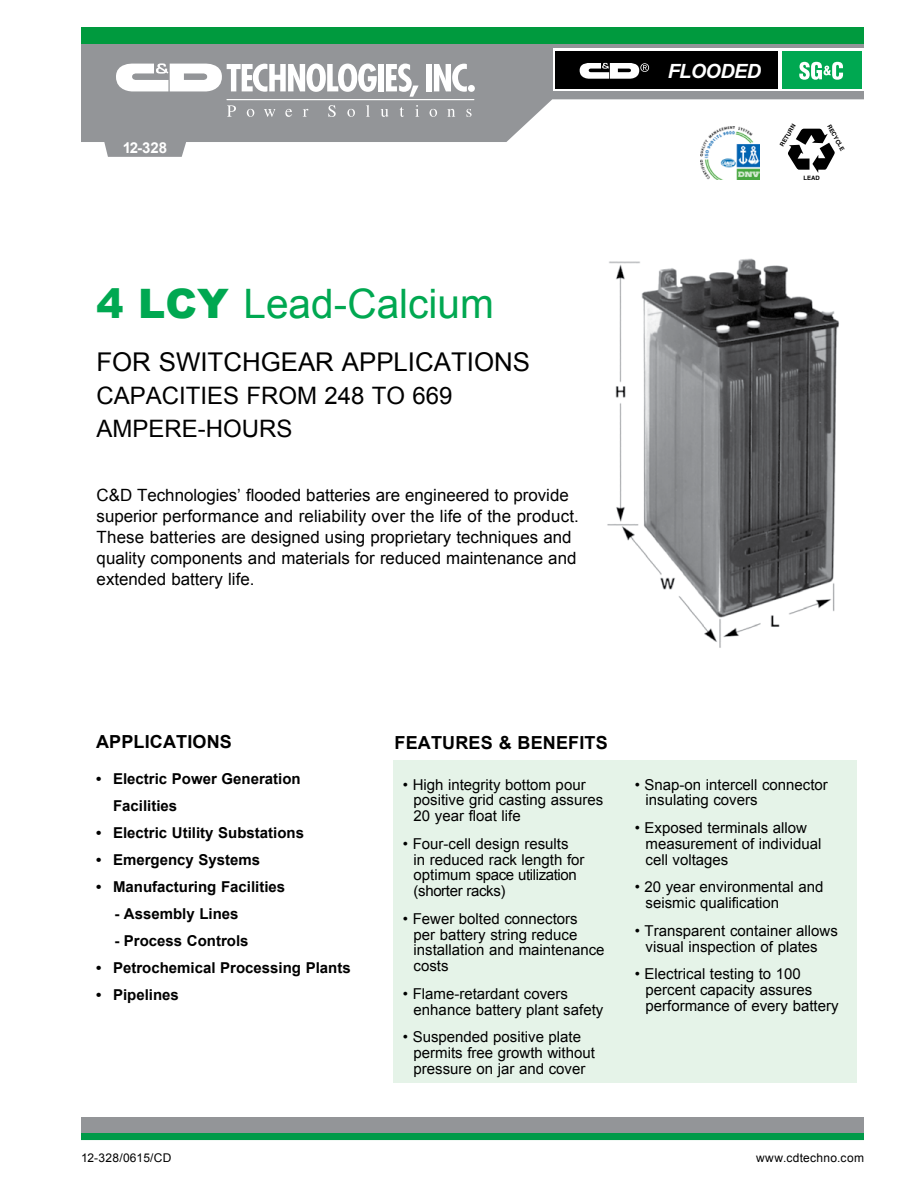
<style>
.page{position:relative;width:918px;height:1188px;background:#fff}
.page>*{position:absolute;margin:0;border:0;box-sizing:border-box;transform-origin:0 0}
.Head{font:40.65px "Arial";color:#00a851}
.Subhead{font:25.8px "Arial";color:#000}
.Subhead-2{font:24px/33.3px "Arial";color:#000}
.t1{font:italic 700 19.65px "Arial";letter-spacing:-.025em;color:#fff}
.t2{font:700 18px "Arial";letter-spacing:.01em;color:#000}
.t3{font:16.95px/21.1px "Arial";color:#000}
.Bullets{font:15px/15.8px "Arial";color:#000}
.t4{font:700 15px/27px "Arial";color:#000}
.t5{font:700 15px "Arial";color:#fff}
.t6{font:12px "Arial";letter-spacing:.02em;color:#000}
.t7{font:700 6px "Helvetica";color:#000}
.s1{font-weight:900}
</style>
<div class="page">
<div style="left:81px;top:1133px;width:783px;height:7px;background:#019a49"></div>
<div style="left:81px;top:1117px;width:783px;height:16px;background:#939598"></div>
<svg style="left:81px;top:44px;width:783px;height:98px;fill:#939598"></svg>
<svg style="left:102px;top:133px;width:87px;height:24px;background:#9a9c9f"></svg>
<div style="left:81px;top:27px;width:783px;height:17px;background:#009a3e"></div>
<svg style="left:227px;top:105px;width:9px;height:12px"></svg>
<svg style="left:247px;top:109px;width:7px;height:8px"></svg>
<svg style="left:264px;top:109px;width:11px;height:8px"></svg>
<svg style="left:285px;top:109px;width:7px;height:8px"></svg>
<svg style="left:303px;top:109px;width:5px;height:8px"></svg>
<svg style="left:328px;top:105px;width:8px;height:12px"></svg>
<svg style="left:347px;top:109px;width:8px;height:8px"></svg>
<svg style="left:366px;top:105px;width:4px;height:12px"></svg>
<svg style="left:381px;top:109px;width:8px;height:8px"></svg>
<svg style="left:400px;top:107px;width:4px;height:10px"></svg>
<svg style="left:415px;top:105px;width:4px;height:12px"></svg>
<svg style="left:430px;top:109px;width:7px;height:8px"></svg>
<svg style="left:447px;top:109px;width:8px;height:8px"></svg>
<svg style="left:466px;top:109px;width:6px;height:8px"></svg>
<div style="left:378px;top:64px;width:6px;height:27px;background:#fff"></div>
<svg style="left:386px;top:64px;width:33px;height:33px"></svg>
<div style="left:426px;top:64px;width:6px;height:27px;background:#fff"></div>
<svg style="left:434px;top:64px;width:33px;height:28px"></svg>
<div style="left:468px;top:85px;width:7px;height:7px;background:#fff;border-radius:50%"></div>
<svg style="left:116px;top:63px;width:261px;height:29px"></svg>
<hr style="left:227px;top:99px;width:247px;height:1px;background:#fff">
<div style="left:393px;top:760px;width:463px;height:323px;background:#e5f3e8"></div>
<svg style="left:787px;top:129px;width:48px;height:44px"></svg>
<img style="left:607px;top:258px;width:232px;height:390px">
<img style="left:700px;top:126px;width:59px;height:53px">
<svg style="left:553px;top:49px;width:311px;height:42px"></svg>
<div style="left:556px;top:52px;width:222px;height:37px;background:#000"></div>
<svg style="left:580px;top:63px;width:69px;height:16px"></svg>
<div style="left:782px;top:51px;width:80px;height:38px;background:#00a851"></div>
<svg style="left:799px;top:62px;width:44px;height:18px"></svg>
<p class="t5" style="left:123px;top:138px;width:46px">12-328</p>
<p class="Head" style="left:96px;top:277px;width:399px"><span class="s1">4 LCY</span> Lead-Calcium</p>
<p class="Subhead" style="left:96px;top:345px;width:435px">FOR SWITCHGEAR APPLICATIONS</p>
<p class="Subhead-2" style="left:96px;top:379px;width:358px">CAPACITIES FROM 248 TO 669<br>AMPERE-HOURS</p>
<p class="t3" style="left:97px;top:484px;width:484px">C&amp;D Technologies’ flooded batteries are engineered to provide superior performance and reliability over the life of the product.<br>These batteries are designed using proprietary techniques and quality components and materials for reduced maintenance and extended battery life.</p>
<p class="t1" style="left:668px;top:58px;width:95px">FLOODED</p>
<p class="t7" style="left:778px;top:144px;width:26px;rotate:-59deg">RETURN</p>
<p class="t7" style="left:832px;top:123px;width:30px;rotate:60deg">RECYCLE</p>
<p class="t7" style="left:803px;top:174px;width:18px">LEAD</p>
<p class="t2" style="left:96px;top:730px;width:137px">APPLICATIONS</p>
<p class="t4" style="left:113px;top:766px;width:189px;text-indent:-17px">• Electric Power Generation<br>Facilities</p>
<p class="t4" style="left:96px;top:820px;width:210px">• Electric Utility Substations</p>
<p class="t4" style="left:96px;top:847px;width:166px">• Emergency Systems</p>
<p class="t4" style="left:96px;top:874px;width:191px">• Manufacturing Facilities</p>
<p class="t4" style="left:114px;top:901px;width:126px">- Assembly Lines</p>
<p class="t4" style="left:114px;top:928px;width:136px">- Process Controls</p>
<p class="t4" style="left:96px;top:955px;width:256px">• Petrochemical Processing Plants</p>
<p class="t4" style="left:96px;top:982px;width:84px">• Pipelines</p>
<p class="t2" style="left:395px;top:731px;width:215px">FEATURES &amp; BENEFITS</p>
<p class="Bullets" style="left:414px;top:777px;width:191px;text-indent:-11px">• High integrity bottom pour positive grid casting assures<br>20 year float life</p>
<p class="Bullets" style="left:414px;top:836px;width:172px;text-indent:-11px">• Four-cell design results<br>in reduced rack length for optimum space utilization (shorter racks)</p>
<p class="Bullets" style="left:414px;top:911px;width:192px;text-indent:-11px">• Fewer bolted connectors<br>per battery string reduce installation and maintenance costs</p>
<p class="Bullets" style="left:414px;top:986px;width:191px;text-indent:-11px">• Flame-retardant covers enhance battery plant safety</p>
<p class="Bullets" style="left:414px;top:1029px;width:183px;text-indent:-11px">• Suspended positive plate permits free growth without pressure on jar and cover</p>
<p class="Bullets" style="left:646px;top:777px;width:184px;text-indent:-11px">• Snap-on intercell connector insulating covers</p>
<p class="Bullets" style="left:646px;top:820px;width:177px;text-indent:-11px">• Exposed terminals allow measurement of individual cell voltages</p>
<p class="Bullets" style="left:646px;top:879px;width:179px;text-indent:-11px">• 20 year environmental and seismic qualification</p>
<p class="Bullets" style="left:646px;top:923px;width:194px;text-indent:-11px">• Transparent container allows visual inspection of plates</p>
<p class="Bullets" style="left:646px;top:966px;width:195px;text-indent:-11px">• Electrical testing to 100 percent capacity assures performance of every battery</p>
<p class="t6" style="left:81px;top:1150px;width:92px">12-328/0615/CD</p>
<p class="t6" style="left:756px;top:1150px;width:110px">www.cdtechno.com</p>
</div>
